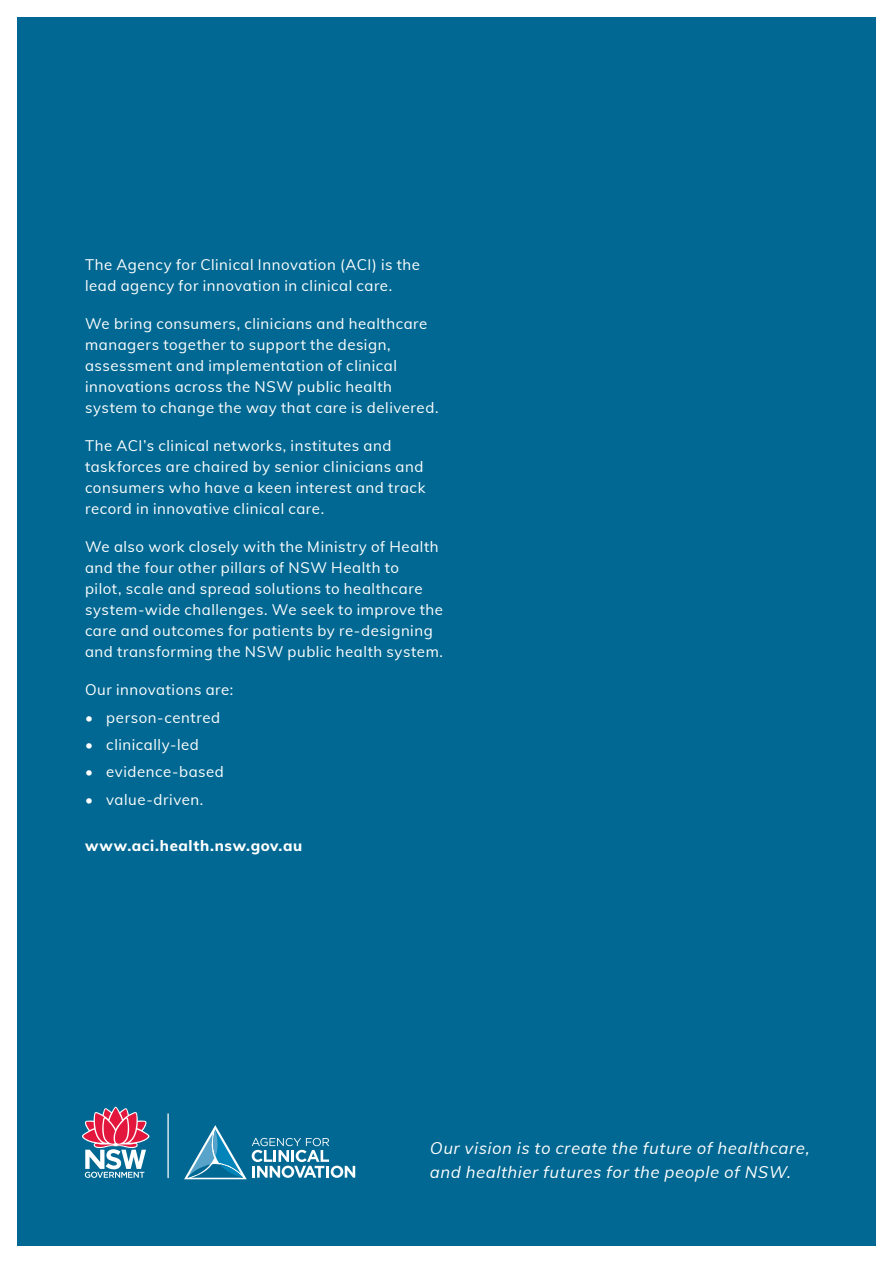
<style>
.page{position:relative;width:893px;height:1263px;background:#fff}
.page>*{position:absolute;margin:0;border:0;box-sizing:border-box;transform-origin:0 0}
.t1{font:italic 16.5px/24px "Muli";color:#fff}
.t2{font:15px/21px "Muli";letter-spacing:.035em;color:#fff}
.t3{font:800 15px "Muli";letter-spacing:.04em;color:#fff}
</style>
<div class="page">
<div style="left:17px;top:17px;width:859px;height:1229px;background:#006892"></div>
<hr style="left:167px;top:1113px;width:2px;height:65px;background:#fff">
<svg style="left:82px;top:1107px;width:67px;height:71px"></svg>
<svg style="left:184px;top:1125px;width:171px;height:54px"></svg>
<p class="t2" style="left:85px;top:254px;width:336px">The Agency for Clinical Innovation (ACI) is the lead agency for innovation in clinical care.</p>
<p class="t2" style="left:85px;top:313px;width:355px">We bring consumers, clinicians and healthcare managers together to support the design, assessment and implementation of clinical innovations across the NSW public health system to change the way that care is delivered.</p>
<p class="t2" style="left:85px;top:435px;width:342px">The ACI’s clinical networks, institutes and taskforces are chaired by senior clinicians and consumers who have a keen interest and track record in innovative clinical care.</p>
<p class="t2" style="left:85px;top:536px;width:360px">We also work closely with the Ministry of Health and the four other pillars of NSW Health to<br>pilot, scale and spread solutions to healthcare system-wide challenges. We seek to improve the care and outcomes for patients by re-designing and transforming the NSW public health system.</p>
<p class="t2" style="left:85px;top:679px;width:150px">Our innovations are:</p>
<p class="t2" style="left:85px;top:706px;width:137px">• person-centred</p>
<p class="t2" style="left:85px;top:733px;width:115px">• clinically-led</p>
<p class="t2" style="left:85px;top:761px;width:140px">• evidence-based</p>
<p class="t2" style="left:85px;top:788px;width:120px">• value-driven.</p>
<p class="t3" style="left:85px;top:835px;width:219px">www.aci.health.nsw.gov.au</p>
<p class="t1" style="left:430px;top:1135px;width:383px">Our vision is to create the future of healthcare, and healthier futures for the people of NSW.</p>
</div>
